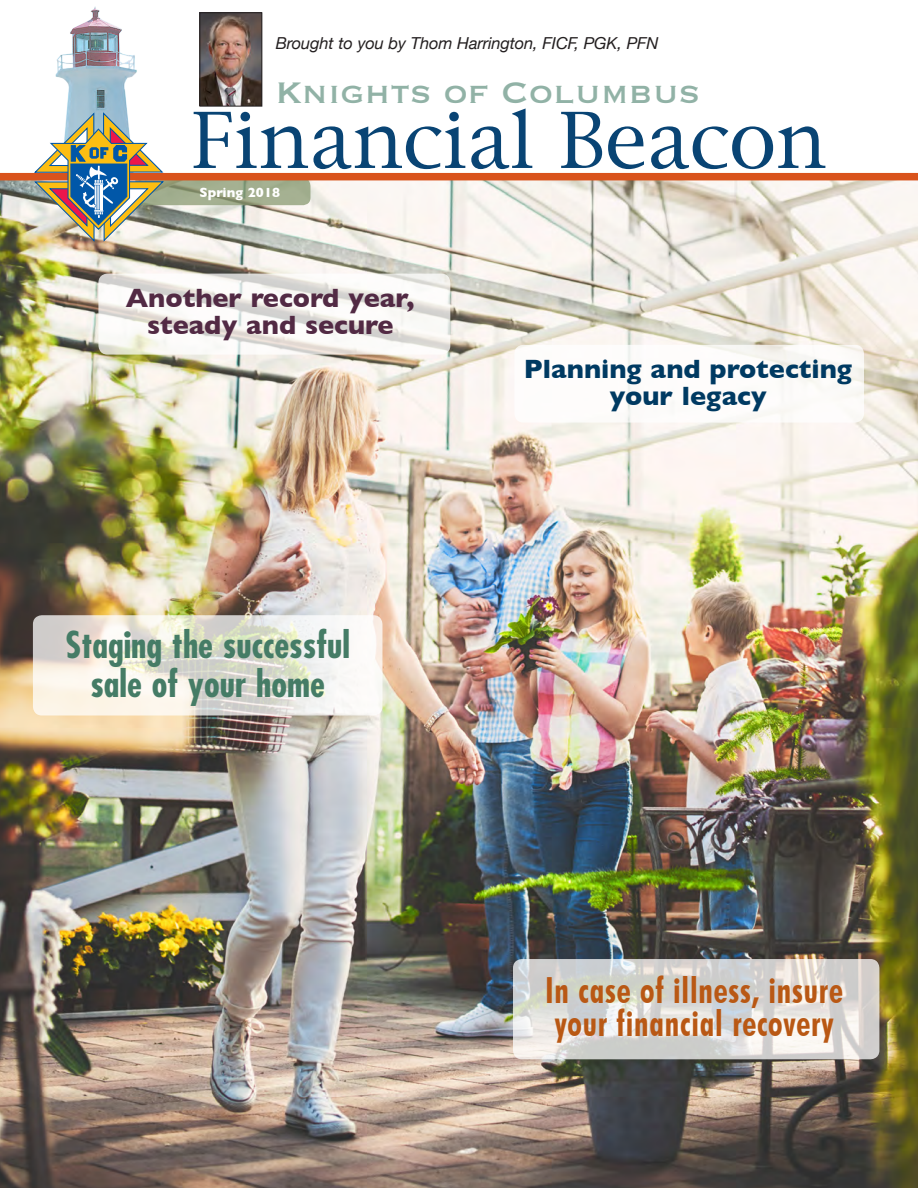
<style>
.page{position:relative;width:918px;height:1188px;background:#fff}
.page>*{position:absolute;margin:0;border:0;box-sizing:border-box;transform-origin:0 0}
.t1{font:74.1px "New York";letter-spacing:-.01em;color:#094474}
.t2{font:39px "Copperplate";color:#91b2a6}
.t3{font:700 condensed 36px/33px "Futura BT";letter-spacing:.025em;color:#b95814;scale:.9 1}
.t4{font:700 condensed 36px/39px "Futura";color:#457c66;text-align:center}
.t5{font:700 27px/27px "Gill Sans";color:#522a44;text-align:center}
.t6{font:700 27px/27px "Gill Sans";color:#003a62;text-align:center}
.t7{font:italic 16.5px "Helvetica Neue";letter-spacing:-.01em;color:#231f20}
.t8{font:700 13.5px "Gill Sans";letter-spacing:.01em;color:#fff}
</style>
<div class="page">
<img style="left:0;top:180px;width:918px;height:1008px">
<img style="left:7px;top:6px;width:130px;height:167px">
<div style="left:0;top:173px;width:918px;height:7px;background:#d9531c"></div>
<svg style="left:34px;top:112px;width:276px;height:131px"></svg>
<img style="left:202px;top:14px;width:58px;height:91px">
<div style="left:200px;top:12px;width:62px;height:95px;border:1px solid #231f20"></div>
<div style="left:514px;top:345px;width:350px;height:78px;background:#fff;border-radius:9px"></div>
<svg style="left:33px;top:615px;width:349px;height:100px"></svg>
<svg style="left:513px;top:959px;width:366px;height:100px;background:#dbdad7"></svg>
<svg style="left:98px;top:274px;width:352px;height:81px;fill:#f9f9f5"></svg>
<p class="t7" style="left:276px;top:31px;width:384px">Brought to you by Thom Harrington, FICF, PGK, PFN</p>
<p class="t2" style="left:276px;top:67px;width:426px">Knights of Columbus</p>
<h1 class="t1" style="left:191px;top:93px;width:638px">Financial Beacon</h1>
<p class="t8" style="left:199px;top:184px;width:82px">Spring 2018</p>
<p class="t5" style="left:126px;top:284px;width:290px">Another record year, steady and secure</p>
<p class="t4" style="left:66px;top:625px;width:286px">Staging the successful sale of your home</p>
<p class="t6" style="left:524px;top:355px;width:330px">Planning and protecting your legacy</p>
<p class="t3" style="left:545px;top:974px;width:332px">In case of illness, insure your financial recovery</p>
</div>
